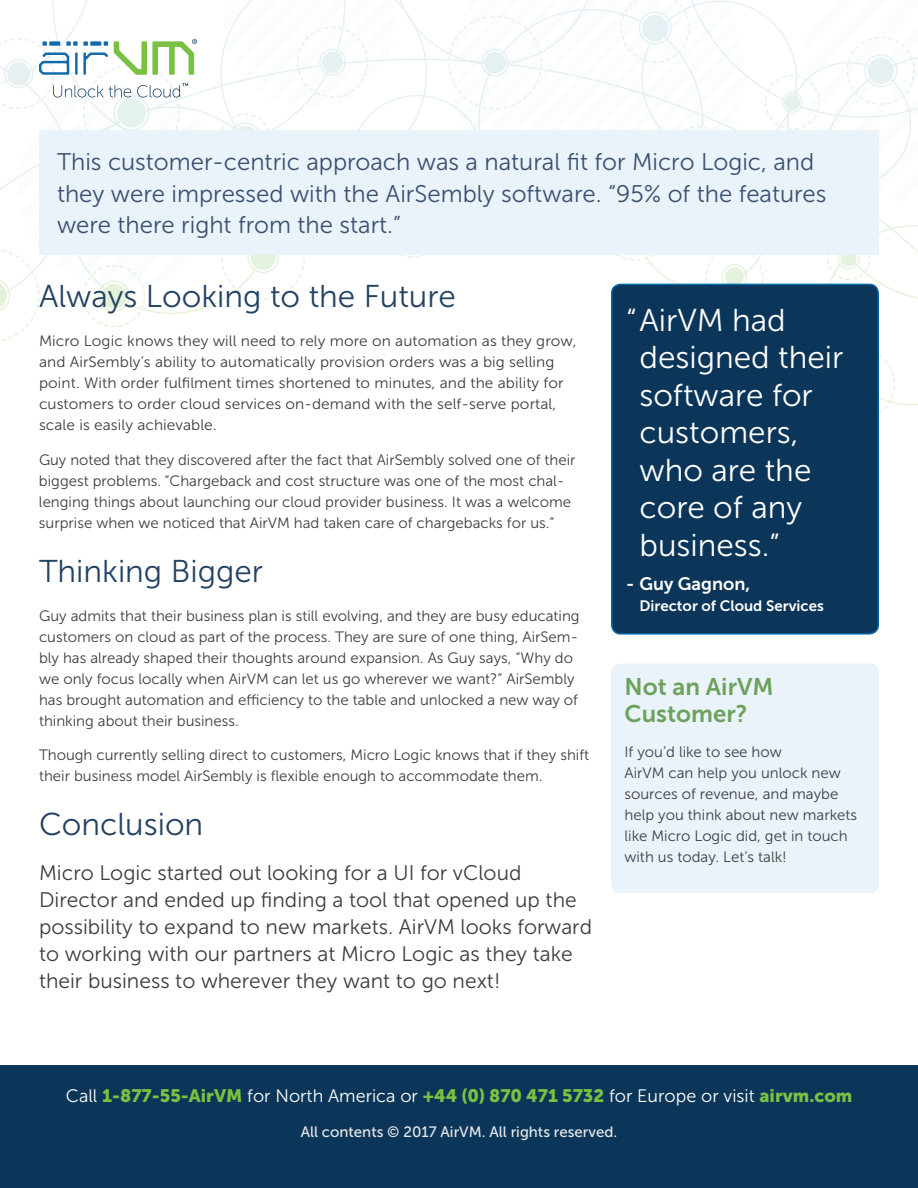
<style>
.page{position:relative;width:918px;height:1188px;background:#fff}
.page>*{position:absolute;margin:0;border:0;box-sizing:border-box;transform-origin:0 0}
.PullQuote{font:31.5px/37.5px "Museo Sans 300";color:#fff}
.Heading_Main{font:31.5px "Museo Sans 300";color:#244263}
.Heading_Sub{font:24px/31.5px "Museo Sans 300";color:#3b4f6f}
.Heading_Sub-2{font:24px/27px "Museo Sans 700";color:#6da25d}
.Body_Med{font:21px/27px "Museo Sans 300";color:#3e3e3f}
.t1{font:18px "Museo Sans 900";color:#79c142}
.PullQuote-2{font:18px "Museo Sans 700";color:#fff}
.Body{font:15px/21px "Museo Sans 300";color:#3e3e3f}
.t2{font:15px "Museo Sans 500";color:#e9eaea}
.PullQuote-3{font:15px "Museo Sans 700";color:#fff}
.s1{font-family:"Museo Sans 300";color:#fff}
</style>
<div class="page">
<svg style="left:879px;top:354px;width:16px;height:59px"></svg>
<svg style="left:0;top:0;width:918px;height:341px"></svg>
<div style="left:0;top:1065px;width:918px;height:123px;background:#0c3659"></div>
<div style="left:611px;top:664px;width:268px;height:229px;background:#eaf3fa;border-radius:9px"></div>
<div style="left:612px;top:284px;width:266px;height:350px;background:#0c3659;border-radius:9px"></div>
<div style="left:611px;top:284px;width:268px;height:351px;border:2px solid #0068a9;border-radius:9px"></div>
<div style="left:39px;top:130px;width:840px;height:125px;background:#eaf3fa"></div>
<p class="Heading_Sub" style="left:57px;top:146px;width:771px">This customer-centric approach was a natural fit for Micro Logic, and they were impressed with the AirSembly software. “95% of the features were there right from the start.”</p>
<p class="Heading_Main" style="left:39px;top:279px;width:418px">Always Looking to the Future</p>
<p class="Body" style="left:39px;top:331px;width:539px">Micro Logic knows they will need to rely more on automation as they grow, and AirSembly’s ability to automatically provision orders was a big selling point. With order fulfilment times shortened to minutes, and the ability for customers to order cloud services on-demand with the self-serve portal, scale is easily achievable.</p>
<p class="Body" style="left:39px;top:449px;width:538px">Guy noted that they discovered after the fact that AirSembly solved one of their biggest problems. “Chargeback and cost structure was one of the most chal&shy;lenging things about launching our cloud provider business. It was a welcome surprise when we noticed that AirVM had taken care of chargebacks for us.”</p>
<p class="Heading_Main" style="left:39px;top:554px;width:226px">Thinking Bigger</p>
<p class="Body" style="left:39px;top:605px;width:542px">Guy admits that their business plan is still evolving, and they are busy educating customers on cloud as part of the process. They are sure of one thing, AirSem&shy;bly has already shaped their thoughts around expansion. As Guy says, “Why do we only focus locally when AirVM can let us go wherever we want?” AirSembly has brought automation and efficiency to the table and unlocked a new way of thinking about their business.</p>
<p class="Body" style="left:39px;top:745px;width:552px">Though currently selling direct to customers, Micro Logic knows that if they shift their business model AirSembly is flexible enough to accommodate them.</p>
<p class="Heading_Main" style="left:39px;top:807px;width:166px">Conclusion</p>
<p class="Body_Med" style="left:39px;top:860px;width:555px">Micro Logic started out looking for a UI for vCloud Director and ended up finding a tool that opened up the possibility to expand to new markets. AirVM looks forward to working with our partners at Micro Logic as they take their business to wherever they want to go next!</p>
<p class="PullQuote" style="left:639px;top:301px;width:205px;text-indent:-14px">“AirVM had designed their software for customers, who are the core of any business.”</p>
<p class="PullQuote-2" style="left:626px;top:574px;width:126px">- Guy Gagnon,</p>
<p class="PullQuote-3" style="left:639px;top:598px;width:186px">Director of Cloud Services</p>
<p class="Heading_Sub-2" style="left:624px;top:673px;width:151px">Not an AirVM<br>Customer?</p>
<p class="Body" style="left:624px;top:741px;width:234px">If you’d like to see how<br>AirVM can help you unlock new sources of revenue, and maybe help you think about new markets like Micro Logic did, get in touch with us today. Let’s talk!</p>
<p class="t1" style="left:66px;top:1086px;width:788px"><span class="s1">Call</span> 1-877-55-AirVM <span class="s1">for North America or</span> +44 (0) 870 471 5732 <span class="s1">for Europe or visit</span> airvm.com</p>
<p class="t2" style="left:301px;top:1124px;width:318px">All contents © 2017 AirVM. All rights reserved.</p>
</div>
